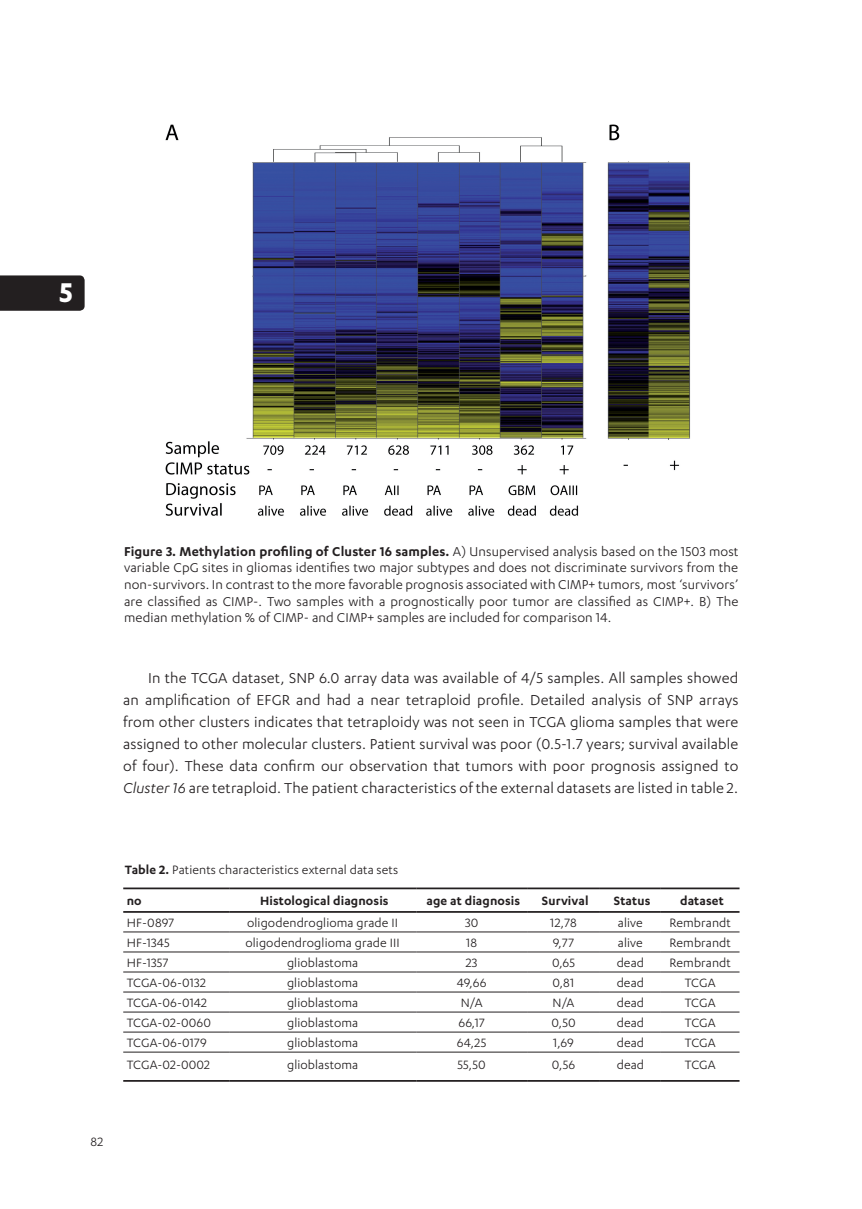
<style>
.page{position:relative;width:862px;height:1209px;background:#fff}
.page>*{position:absolute;margin:0;border:0;box-sizing:border-box;transform-origin:0 0}
.t1{font:700 31.5px "Karbon";color:#fff}
.t2{font:16.62px/21.9px "Karbon";letter-spacing:.01em;color:#231f20;text-align:justify}
.t3{font:14.88px/16.6px "Karbon";letter-spacing:.01em;color:#231f20;text-align:justify}
.t4{font:14px/30.4px "Karbon";letter-spacing:.01em;color:#231f20}
.t5{font:600 14px "Karbon";letter-spacing:.01em;color:#231f20}
.s1{font-weight:600}
.s2{font-style:italic}
</style>
<div class="page">
<div style="left:0;top:275px;width:85px;height:36px;background:#231f20"></div>
<img style="left:165px;top:124px;width:525px;height:392px">
<hr style="left:123px;top:931px;width:106px;height:1px;background:#231f20">
<hr style="left:229px;top:931px;width:187px;height:1px;background:#231f20">
<hr style="left:416px;top:931px;width:111px;height:1px;background:#231f20">
<hr style="left:527px;top:931px;width:72px;height:1px;background:#231f20">
<hr style="left:599px;top:931px;width:61px;height:1px;background:#231f20">
<hr style="left:660px;top:931px;width:79px;height:1px;background:#231f20">
<hr style="left:123px;top:951px;width:106px;height:1px;background:#231f20">
<hr style="left:229px;top:951px;width:187px;height:1px;background:#231f20">
<hr style="left:416px;top:951px;width:111px;height:1px;background:#231f20">
<hr style="left:527px;top:951px;width:72px;height:1px;background:#231f20">
<hr style="left:599px;top:951px;width:61px;height:1px;background:#231f20">
<hr style="left:660px;top:951px;width:79px;height:1px;background:#231f20">
<hr style="left:123px;top:971px;width:106px;height:1px;background:#231f20">
<hr style="left:229px;top:971px;width:187px;height:1px;background:#231f20">
<hr style="left:416px;top:971px;width:111px;height:1px;background:#231f20">
<hr style="left:527px;top:971px;width:72px;height:1px;background:#231f20">
<hr style="left:599px;top:971px;width:61px;height:1px;background:#231f20">
<hr style="left:660px;top:971px;width:79px;height:1px;background:#231f20">
<hr style="left:123px;top:991px;width:106px;height:1px;background:#231f20">
<hr style="left:229px;top:991px;width:187px;height:1px;background:#231f20">
<hr style="left:416px;top:991px;width:111px;height:1px;background:#231f20">
<hr style="left:527px;top:991px;width:72px;height:1px;background:#231f20">
<hr style="left:599px;top:991px;width:61px;height:1px;background:#231f20">
<hr style="left:660px;top:991px;width:79px;height:1px;background:#231f20">
<hr style="left:123px;top:1011px;width:106px;height:1px;background:#231f20">
<hr style="left:229px;top:1011px;width:187px;height:1px;background:#231f20">
<hr style="left:416px;top:1011px;width:111px;height:1px;background:#231f20">
<hr style="left:527px;top:1011px;width:72px;height:1px;background:#231f20">
<hr style="left:599px;top:1011px;width:61px;height:1px;background:#231f20">
<hr style="left:660px;top:1011px;width:79px;height:1px;background:#231f20">
<hr style="left:123px;top:1031px;width:106px;height:1px;background:#231f20">
<hr style="left:229px;top:1031px;width:187px;height:1px;background:#231f20">
<hr style="left:416px;top:1031px;width:111px;height:1px;background:#231f20">
<hr style="left:527px;top:1031px;width:72px;height:1px;background:#231f20">
<hr style="left:599px;top:1031px;width:61px;height:1px;background:#231f20">
<hr style="left:660px;top:1031px;width:79px;height:1px;background:#231f20">
<hr style="left:123px;top:887px;width:106px;height:2px;background:#231f20">
<hr style="left:123px;top:911px;width:106px;height:2px;background:#231f20">
<hr style="left:229px;top:887px;width:187px;height:2px;background:#231f20">
<hr style="left:229px;top:911px;width:187px;height:2px;background:#231f20">
<hr style="left:416px;top:887px;width:111px;height:2px;background:#231f20">
<hr style="left:416px;top:911px;width:111px;height:2px;background:#231f20">
<hr style="left:527px;top:887px;width:72px;height:2px;background:#231f20">
<hr style="left:527px;top:911px;width:72px;height:2px;background:#231f20">
<hr style="left:599px;top:887px;width:61px;height:2px;background:#231f20">
<hr style="left:599px;top:911px;width:61px;height:2px;background:#231f20">
<hr style="left:660px;top:887px;width:79px;height:2px;background:#231f20">
<hr style="left:660px;top:911px;width:79px;height:2px;background:#231f20">
<hr style="left:123px;top:1051px;width:106px;height:1px;background:#231f20">
<hr style="left:229px;top:1051px;width:187px;height:1px;background:#231f20">
<hr style="left:416px;top:1051px;width:111px;height:1px;background:#231f20">
<hr style="left:527px;top:1051px;width:72px;height:1px;background:#231f20">
<hr style="left:599px;top:1051px;width:61px;height:1px;background:#231f20">
<hr style="left:660px;top:1051px;width:79px;height:1px;background:#231f20">
<hr style="left:123px;top:1080px;width:106px;height:1px;background:#231f20">
<hr style="left:229px;top:1080px;width:187px;height:1px;background:#231f20">
<hr style="left:416px;top:1080px;width:111px;height:1px;background:#231f20">
<hr style="left:527px;top:1080px;width:72px;height:1px;background:#231f20">
<hr style="left:599px;top:1080px;width:61px;height:1px;background:#231f20">
<hr style="left:660px;top:1080px;width:79px;height:1px;background:#231f20">
<h1 class="t1" style="left:59px;top:274px;width:15px">5</h1>
<p class="t3" style="left:124px;top:542px;width:616px"><span class="s1">Figure 3. Methylation profiling of Cluster 16 samples.</span> A) Unsupervised analysis based on the 1503 most variable CpG sites in gliomas identifies two major subtypes and does not discriminate survivors from the non-survivors. In contrast to the more favorable prognosis associated with CIMP+ tumors, most ‘survivors’ are classified as CIMP-. Two samples with a prognostically poor tumor are classified as CIMP+. B) The median methylation % of CIMP- and CIMP+ samples are included for comparison 14.</p>
<p class="t2" style="left:123px;top:667px;width:616px;text-indent:25px">In the TCGA dataset, SNP 6.0 array data was available of 4/5 samples. All samples showed an amplification of EFGR and had a near tetraploid profile. Detailed analysis of SNP arrays from other clusters indicates that tetraploidy was not seen in TCGA glioma samples that were assigned to other molecular clusters. Patient survival was poor (0.5-1.7 years; survival available of four). These data confirm our observation that tumors with poor prognosis assigned to <span class="s2">Cluster 16</span> are tetraploid. The patient characteristics of the external datasets are listed in table 2.</p>
<p class="t4" style="left:125px;top:854px;width:275px"><span class="s1">Table 2.</span> Patients characteristics external data sets <span class="s1">no</span></p>
<p class="t5" style="left:260px;top:892px;width:130px">Histological diagnosis</p>
<p class="t5" style="left:426px;top:892px;width:95px">age at diagnosis</p>
<p class="t5" style="left:541px;top:892px;width:48px">Survival</p>
<p class="t5" style="left:613px;top:892px;width:38px">Status</p>
<p class="t5" style="left:679px;top:892px;width:45px">dataset</p>
<p class="t4" style="left:127px;top:907px;width:49px">HF-0897</p>
<p class="t4" style="left:247px;top:907px;width:152px">oligodendroglioma grade II</p>
<p class="t4" style="left:465px;top:907px;width:15px">30</p>
<p class="t4" style="left:550px;top:907px;width:28px">12,78</p>
<p class="t4" style="left:617px;top:907px;width:26px">alive</p>
<p class="t4" style="left:669px;top:907px;width:63px">Rembrandt</p>
<p class="t4" style="left:127px;top:927px;width:45px">HF-1345</p>
<p class="t4" style="left:245px;top:927px;width:156px">oligodendroglioma grade III</p>
<p class="t4" style="left:466px;top:927px;width:13px">18</p>
<p class="t4" style="left:552px;top:927px;width:23px">9,77</p>
<p class="t4" style="left:617px;top:927px;width:26px">alive</p>
<p class="t4" style="left:669px;top:927px;width:63px">Rembrandt</p>
<p class="t4" style="left:127px;top:947px;width:43px">HF-1357</p>
<p class="t4" style="left:287px;top:947px;width:73px">glioblastoma</p>
<p class="t4" style="left:465px;top:947px;width:13px">23</p>
<p class="t4" style="left:551px;top:947px;width:24px">0,65</p>
<p class="t4" style="left:616px;top:947px;width:29px">dead</p>
<p class="t4" style="left:669px;top:947px;width:63px">Rembrandt</p>
<p class="t4" style="left:127px;top:967px;width:81px">TCGA-06-0132</p>
<p class="t4" style="left:287px;top:967px;width:73px">glioblastoma</p>
<p class="t4" style="left:456px;top:967px;width:31px">49,66</p>
<p class="t4" style="left:552px;top:967px;width:23px">0,81</p>
<p class="t4" style="left:616px;top:967px;width:29px">dead</p>
<p class="t4" style="left:684px;top:967px;width:32px">TCGA</p>
<p class="t4" style="left:127px;top:987px;width:82px">TCGA-06-0142</p>
<p class="t4" style="left:287px;top:987px;width:73px">glioblastoma</p>
<p class="t4" style="left:460px;top:987px;width:23px">N/A</p>
<p class="t4" style="left:552px;top:987px;width:23px">N/A</p>
<p class="t4" style="left:616px;top:987px;width:29px">dead</p>
<p class="t4" style="left:684px;top:987px;width:32px">TCGA</p>
<p class="t4" style="left:127px;top:1007px;width:86px">TCGA-02-0060</p>
<p class="t4" style="left:287px;top:1007px;width:73px">glioblastoma</p>
<p class="t4" style="left:458px;top:1007px;width:28px">66,17</p>
<p class="t4" style="left:551px;top:1007px;width:26px">0,50</p>
<p class="t4" style="left:616px;top:1007px;width:29px">dead</p>
<p class="t4" style="left:684px;top:1007px;width:32px">TCGA</p>
<p class="t4" style="left:127px;top:1027px;width:81px">TCGA-06-0179</p>
<p class="t4" style="left:287px;top:1027px;width:73px">glioblastoma</p>
<p class="t4" style="left:456px;top:1027px;width:31px">64,25</p>
<p class="t4" style="left:553px;top:1027px;width:22px">1,69</p>
<p class="t4" style="left:616px;top:1027px;width:29px">dead</p>
<p class="t4" style="left:684px;top:1027px;width:32px">TCGA</p>
<p class="t4" style="left:127px;top:1048px;width:85px">TCGA-02-0002</p>
<p class="t4" style="left:287px;top:1048px;width:73px">glioblastoma</p>
<p class="t4" style="left:457px;top:1048px;width:30px">55,50</p>
<p class="t4" style="left:551px;top:1048px;width:25px">0,56</p>
<p class="t4" style="left:616px;top:1048px;width:29px">dead</p>
<p class="t4" style="left:684px;top:1048px;width:32px">TCGA</p>
<p class="t4" style="left:91px;top:1126px;width:14px">82</p>
</div>
